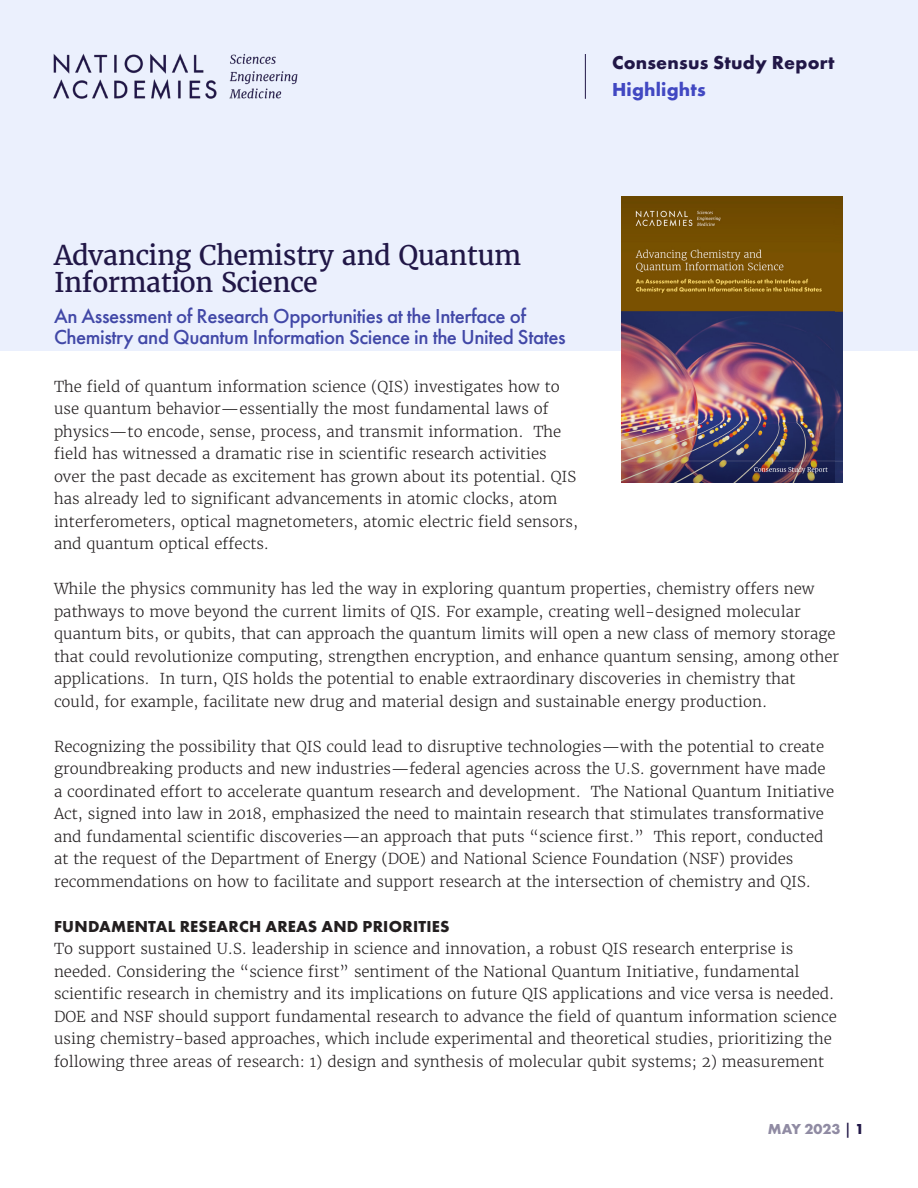
<style>
.page{position:relative;width:918px;height:1188px;background:#fff}
.page>*{position:absolute;margin:0;border:0;box-sizing:border-box;transform-origin:0 0}
.Report_Title{font:27px/27px "Merriweather";letter-spacing:-.02em;color:#211747}
.Report_Title-2{font:500 21px/21px "Futura PT";letter-spacing:-.02em;color:#4148a7}
.t1{font:700 19.5px "Futura PT";letter-spacing:.01em;color:#211747}
.t2{font:700 19.5px "Futura PT";letter-spacing:.01em;color:#4148c2}
.A_Head{font:700 16.5px "Futura PT";letter-spacing:.015em;color:#231f20}
.Body{font:300 15px/22.5px "Merriweather";color:#231f20}
.t3{font:700 15px "Futura PT";color:#908ba3}
.s1{font-weight:500;color:#211747}
.s2{color:#211747}
</style>
<div class="page">
<div style="left:0;top:0;width:918px;height:351px;background:#ebf0fd"></div>
<img style="left:621px;top:197px;width:222px;height:286px">
<img style="left:53px;top:53px;width:245px;height:47px">
<hr style="left:585px;top:54px;width:1px;height:45px;background:#211747">
<img style="left:622px;top:197px;width:213px;height:286px">
<h3 class="t1" style="left:612px;top:50px;width:224px">Consensus Study Report</h3>
<h3 class="t2" style="left:612px;top:77px;width:95px">Highlights</h3>
<p class="Report_Title" style="left:54px;top:242px;width:469px">Advancing Chemistry and Quantum<br>Information Science</p>
<p class="Report_Title-2" style="left:54px;top:305px;width:513px">An Assessment of Research Opportunities at the Interface of<br>Chemistry and Quantum Information Science in the United States</p>
<p class="Body" style="left:54px;top:375px;width:526px">The field of quantum information science (QIS) investigates how to use quantum behavior—essentially the most fundamental laws of physics—to encode, sense, process, and transmit information. The field has witnessed a dramatic rise in scientific research activities over the past decade as excitement has grown about its potential. QIS has already led to significant advancements in atomic clocks, atom interferometers, optical magnetometers, atomic electric field sensors, and quantum optical effects.</p>
<p class="Body" style="left:54px;top:577px;width:787px">While the physics community has led the way in exploring quantum properties, chemistry offers new pathways to move beyond the current limits of QIS. For example, creating well-designed molecular quantum bits, or qubits, that can approach the quantum limits will open a new class of memory storage that could revolutionize computing, strengthen encryption, and enhance quantum sensing, among other applications. In turn, QIS holds the potential to enable extraordinary discoveries in chemistry that could, for example, facilitate new drug and material design and sustainable energy production.</p>
<p class="Body" style="left:54px;top:735px;width:782px">Recognizing the possibility that QIS could lead to disruptive technologies—with the potential to create groundbreaking products and new industries—federal agencies across the U.S. government have made a coordinated effort to accelerate quantum research and development. The National Quantum Initiative Act, signed into law in 2018, emphasized the need to maintain research that stimulates transformative and fundamental scientific discoveries—an approach that puts “science first.” This report, conducted at the request of the Department of Energy (DOE) and National Science Foundation (NSF) provides recommendations on how to facilitate and support research at the intersection of chemistry and QIS.</p>
<p class="A_Head" style="left:54px;top:915px;width:397px">FUNDAMENTAL RESEARCH AREAS AND PRIORITIES</p>
<p class="Body" style="left:54px;top:937px;width:785px">To support sustained U.S. leadership in science and innovation, a robust QIS research enterprise is needed. Considering the “science first” sentiment of the National Quantum Initiative, fundamental scientific research in chemistry and its implications on future QIS applications and vice versa is needed.<br>DOE and NSF should support fundamental research to advance the field of quantum information science using chemistry-based approaches, which include experimental and theoretical studies, prioritizing the following three areas of research: 1) design and synthesis of molecular qubit systems; 2) measurement</p>
<p class="t3" style="left:768px;top:1119px;width:98px">May 2023 <span class="s1">|</span> <span class="s2">1</span></p>
</div>
